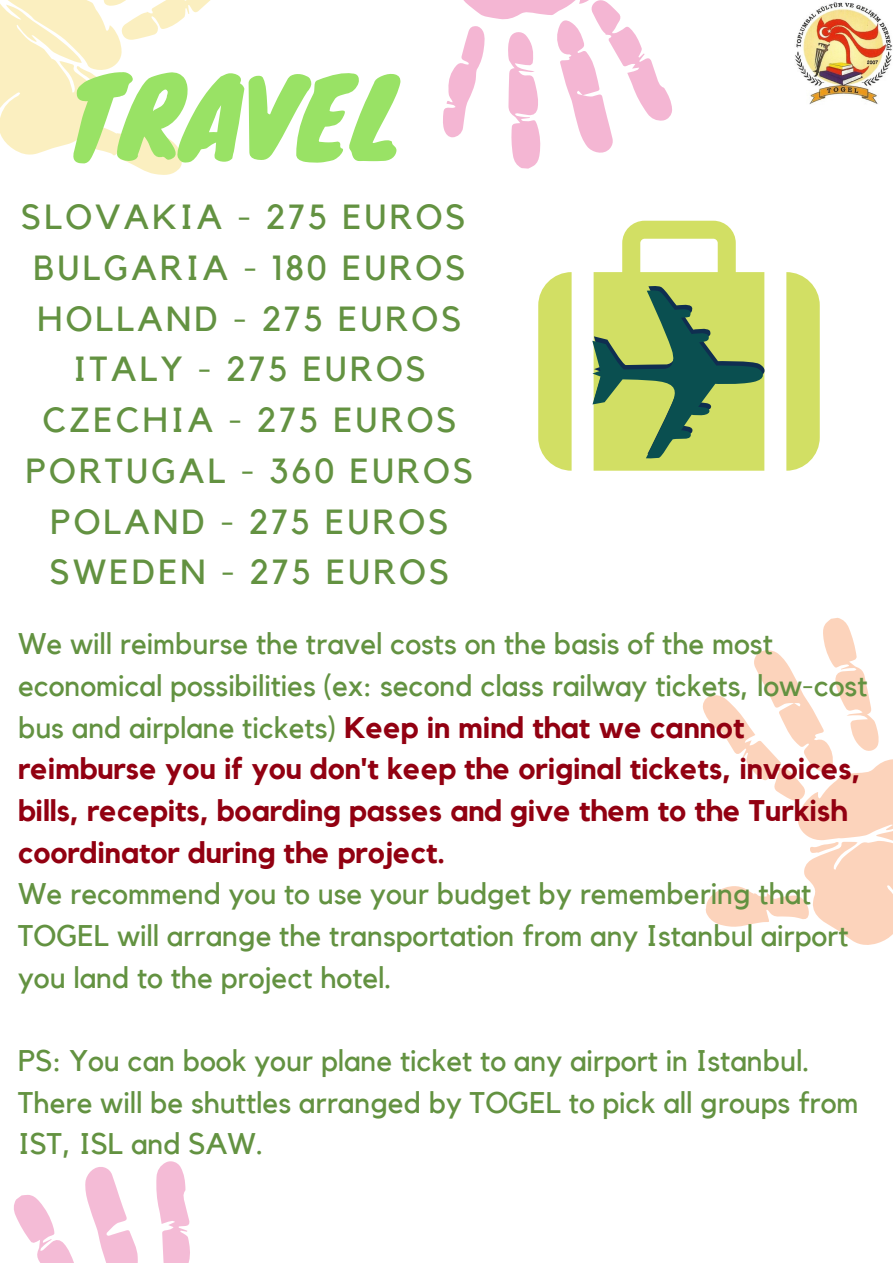
<style>
.page{position:relative;width:893px;height:1263px;background:#fff}
.page>*{position:absolute;margin:0;border:0;box-sizing:border-box;transform-origin:0 0}
.t1{font:105.9px "Knewave";color:#99e265}
.t2{font:34.8px/50.7px "Kollektif";letter-spacing:.09em;color:#639241;text-align:center}
.t3{font:700 29.85px/41.7px "Kollektif";color:#920011}
.t4{font:29.85px/41.7px "Kollektif";color:#639241}
.s1{font-weight:400;color:#639241}
</style>
<div class="page">
<svg style="left:0;top:0;width:211px;height:175px"></svg>
<svg style="left:14px;top:1161px;width:176px;height:102px"></svg>
<svg style="left:443px;top:0;width:229px;height:169px"></svg>
<svg style="left:702px;top:618px;width:191px;height:327px"></svg>
<svg style="left:538px;top:221px;width:282px;height:250px"></svg>
<svg style="left:592px;top:286px;width:173px;height:172px;background:#98b460"></svg>
<img style="left:795px;top:2px;width:98px;height:102px">
<h1 class="t1" style="left:66px;top:31px;width:336px">TRAVEL</h1>
<p class="t2" style="left:21px;top:193px;width:453px">SLOVAKIA - 275 EUROS<br>BULGARIA - 180 EUROS<br>HOLLAND - 275 EUROS<br>ITALY - 275 EUROS<br>CZECHIA - 275 EUROS<br>PORTUGAL - 360 EUROS<br>POLAND - 275 EUROS<br>SWEDEN - 275 EUROS</p>
<p class="t3" style="left:18px;top:624px;width:851px"><span class="s1">We will reimburse the travel costs on the basis of the most economical possibilities (ex: second class railway tickets, low-cost bus and airplane tickets)</span> Keep in mind that we cannot reimburse you if you don't keep the original tickets, invoices, bills, recepits, boarding passes and give them to the Turkish coordinator during the project.</p>
<p class="t4" style="left:18px;top:874px;width:832px">We recommend you to use your budget by remembering that<br>TOGEL will arrange the transportation from any Istanbul airport you land to the project hotel.</p>
<p class="t4" style="left:18px;top:1041px;width:842px">PS: You can book your plane ticket to any airport in Istanbul.<br>There will be shuttles arranged by TOGEL to pick all groups from<br>IST, ISL and SAW.</p>
</div>
